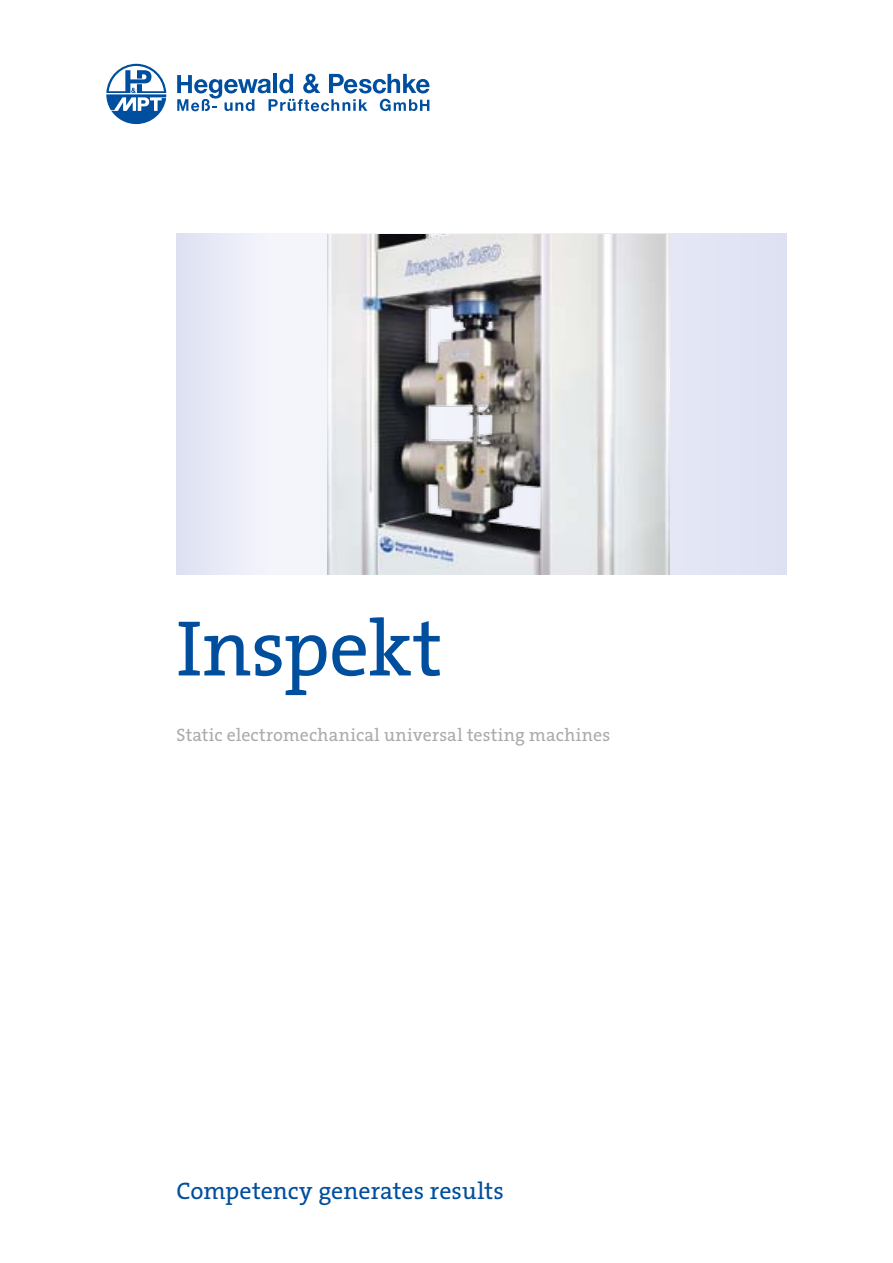
<style>
.page{position:relative;width:893px;height:1263px;background:#fff}
.page>*{position:absolute;margin:0;border:0;box-sizing:border-box;transform-origin:0 0}
.t1{font:79.5px "The Serif B W5 Plain";letter-spacing:-.01em;color:#004e9e}
.t2{font:24px "The Serif B W5 Plain";color:#004e9e}
.t3{font:18px "The Serif B W5 Plain";letter-spacing:.005em;color:#ababac}
</style>
<div class="page">
<div style="left:176px;top:234px;width:611px;height:340px;background:linear-gradient(to bottom,#e8eaf6,#e8eaf6)"></div>
<img style="left:327px;top:234px;width:342px;height:340px">
<svg style="left:177px;top:74px;width:253px;height:37px"></svg>
<svg style="left:106px;top:64px;width:60px;height:60px"></svg>
<h1 class="t1" style="left:176px;top:597px;width:268px">Inspekt</h1>
<p class="t3" style="left:176px;top:724px;width:435px">Static electromechanical universal testing machines</p>
<h2 class="t2" style="left:176px;top:1175px;width:329px">Competency generates results</h2>
</div>
